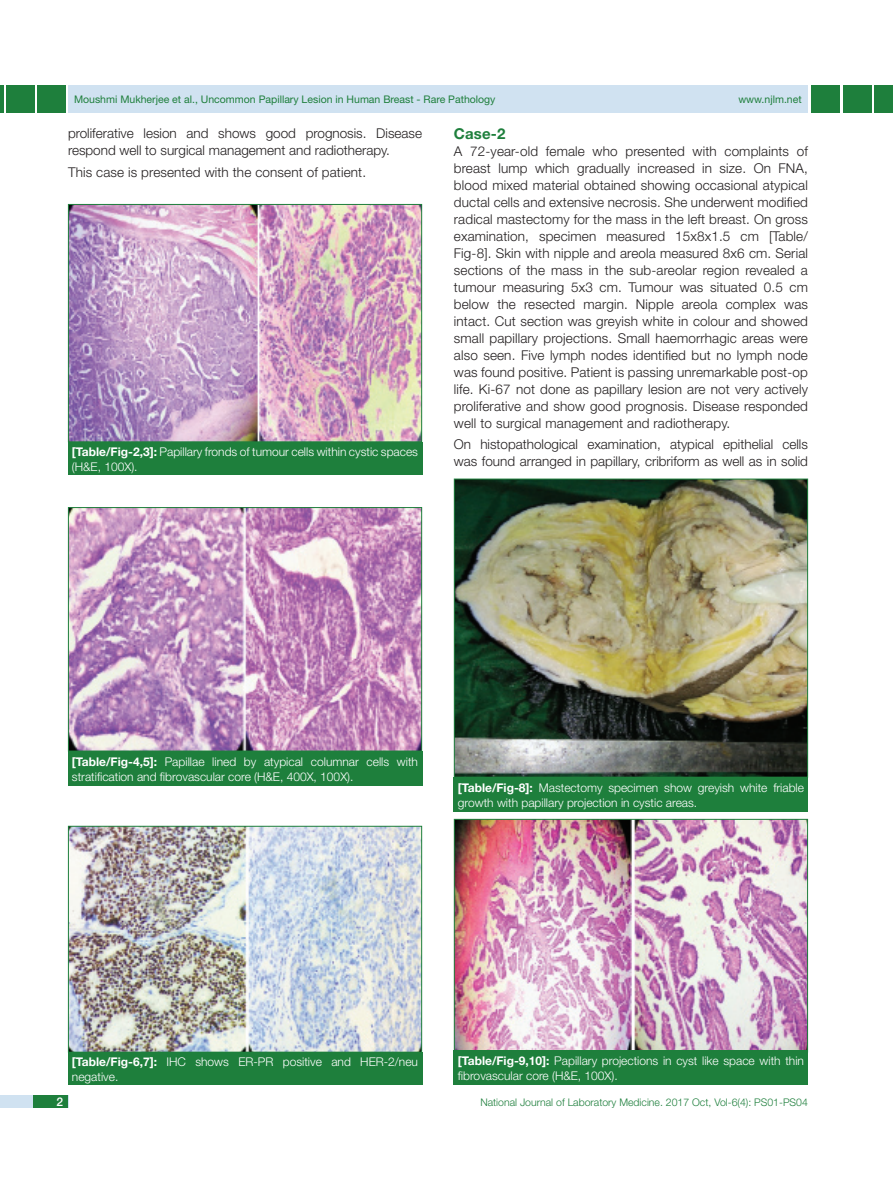
<style>
.page{position:relative;width:893px;height:1191px;background:#fff}
.page>*{position:absolute;margin:0;border:0;box-sizing:border-box;transform-origin:0 0}
.Sub-Heading{font:700 15px "Helvetica Neue";color:#1e7f3c}
.Body_Text{font:300 13.5px/17px "Helvetica Neue";color:#231f20}
.Table_text{font:300 12px/15px "Helvetica Neue";color:#fff}
.t1{font:500 12px "Helvetica Neue";color:#fff}
.t2{font:10.5px "Helvetica Neue";color:#1e7f3c}
.t3{font:300 10.5px "Helvetica Neue";color:#1e7f3c}
.s1{font-weight:700}
</style>
<div class="page">
<hr style="left:0;top:85px;width:4px;height:28px;background:#1e7f3c">
<div style="left:6px;top:85px;width:29px;height:28px;background:#1e7f3c"></div>
<div style="left:68px;top:85px;width:740px;height:28px;background:#d0e2f1"></div>
<div style="left:875px;top:85px;width:18px;height:28px;background:#1e7f3c"></div>
<div style="left:843px;top:85px;width:29px;height:28px;background:#1e7f3c"></div>
<div style="left:0;top:1095px;width:68px;height:13px;background:#d0e2f1"></div>
<div style="left:33px;top:1095px;width:35px;height:13px;background:#1e7f3c"></div>
<div style="left:811px;top:85px;width:29px;height:28px;background:#1e7f3c"></div>
<div style="left:37px;top:85px;width:29px;height:28px;background:#1e7f3c"></div>
<img style="left:70px;top:828px;width:350px;height:222px">
<div style="left:68px;top:826px;width:354px;height:226px;border:1px solid #1e7f3c"></div>
<img style="left:456px;top:821px;width:350px;height:229px">
<img style="left:70px;top:206px;width:350px;height:234px">
<div style="left:68px;top:204px;width:354px;height:238px;border:1px solid #1e7f3c"></div>
<div style="left:68px;top:442px;width:354px;height:32px;background:#1e7f3c"></div>
<img style="left:70px;top:509px;width:350px;height:240px">
<div style="left:68px;top:507px;width:354px;height:244px;border:1px solid #1e7f3c"></div>
<div style="left:68px;top:751px;width:354px;height:34px;background:#1e7f3c"></div>
<div style="left:68px;top:1052px;width:354px;height:32px;background:#1e7f3c"></div>
<img style="left:456px;top:481px;width:350px;height:294px">
<div style="left:454px;top:479px;width:354px;height:298px;border:1px solid #1e7f3c"></div>
<div style="left:454px;top:777px;width:354px;height:34px;background:#1e7f3c"></div>
<div style="left:454px;top:1050px;width:354px;height:34px;background:#1e7f3c"></div>
<p class="t2" style="left:74px;top:93px;width:423px">Moushmi Mukherjee et al., Uncommon Papillary Lesion in Human Breast - Rare Pathology</p>
<p class="t2" style="left:738px;top:93px;width:65px">www.njlm.net</p>
<p class="Body_Text" style="left:68px;top:124px;width:355px">proliferative lesion and shows good prognosis. Disease respond well to surgical management and radiotherapy.</p>
<p class="Body_Text" style="left:68px;top:163px;width:300px">This case is presented with the consent of patient.</p>
<p class="Table_text" style="left:72px;top:443px;width:348px"><span class="s1">[Table/Fig-2,3]:</span> Papillary fronds of tumour cells within cystic spaces (H&amp;E, 100X).</p>
<p class="Sub-Heading" style="left:454px;top:125px;width:53px">Case-2</p>
<p class="Body_Text" style="left:454px;top:143px;width:356px;text-align:justify">A 72-year-old female who presented with complaints of breast lump which gradually increased in size. On FNA, blood mixed material obtained showing occasional atypical ductal cells and extensive necrosis. She underwent modified radical mastectomy for the mass in the left breast. On gross examination, specimen measured 15x8x1.5 cm [Table/ Fig-8]. Skin with nipple and areola measured 8x6 cm. Serial sections of the mass in the sub-areolar region revealed a tumour measuring 5x3 cm. Tumour was situated 0.5 cm below the resected margin. Nipple areola complex was intact. Cut section was greyish white in colour and showed small papillary projections. Small haemorrhagic areas were also seen. Five lymph nodes identified but no lymph node was found positive. Patient is passing unremarkable post-op life. Ki-67 not done as papillary lesion are not very actively proliferative and show good prognosis. Disease responded well to surgical management and radiotherapy.</p>
<p class="Body_Text" style="left:454px;top:435px;width:356px">On histopathological examination, atypical epithelial cells was found arranged in papillary, cribriform as well as in solid</p>
<p class="Table_text" style="left:72px;top:753px;width:348px"><span class="s1">[Table/Fig-4,5]:</span> Papillae lined by atypical columnar cells with stratification and fibrovascular core (H&amp;E, 400X, 100X).</p>
<p class="Table_text" style="left:458px;top:779px;width:348px"><span class="s1">[Table/Fig-8]:</span> Mastectomy specimen show greyish white friable growth with papillary projection in cystic areas.</p>
<p class="Table_text" style="left:72px;top:1053px;width:348px"><span class="s1">[Table/Fig-6,7]:</span> IHC shows ER-PR positive and HER-2/neu negative.</p>
<p class="Table_text" style="left:458px;top:1052px;width:348px"><span class="s1">[Table/Fig-9,10]:</span> Papillary projections in cyst like space with thin fibrovascular core (H&amp;E, 100X).</p>
<p class="t1" style="left:57px;top:1094px;width:8px">2</p>
<p class="t3" style="left:480px;top:1096px;width:329px">National Journal of Laboratory Medicine. 2017 Oct, Vol-6(4): PS01-PS04</p>
</div>
